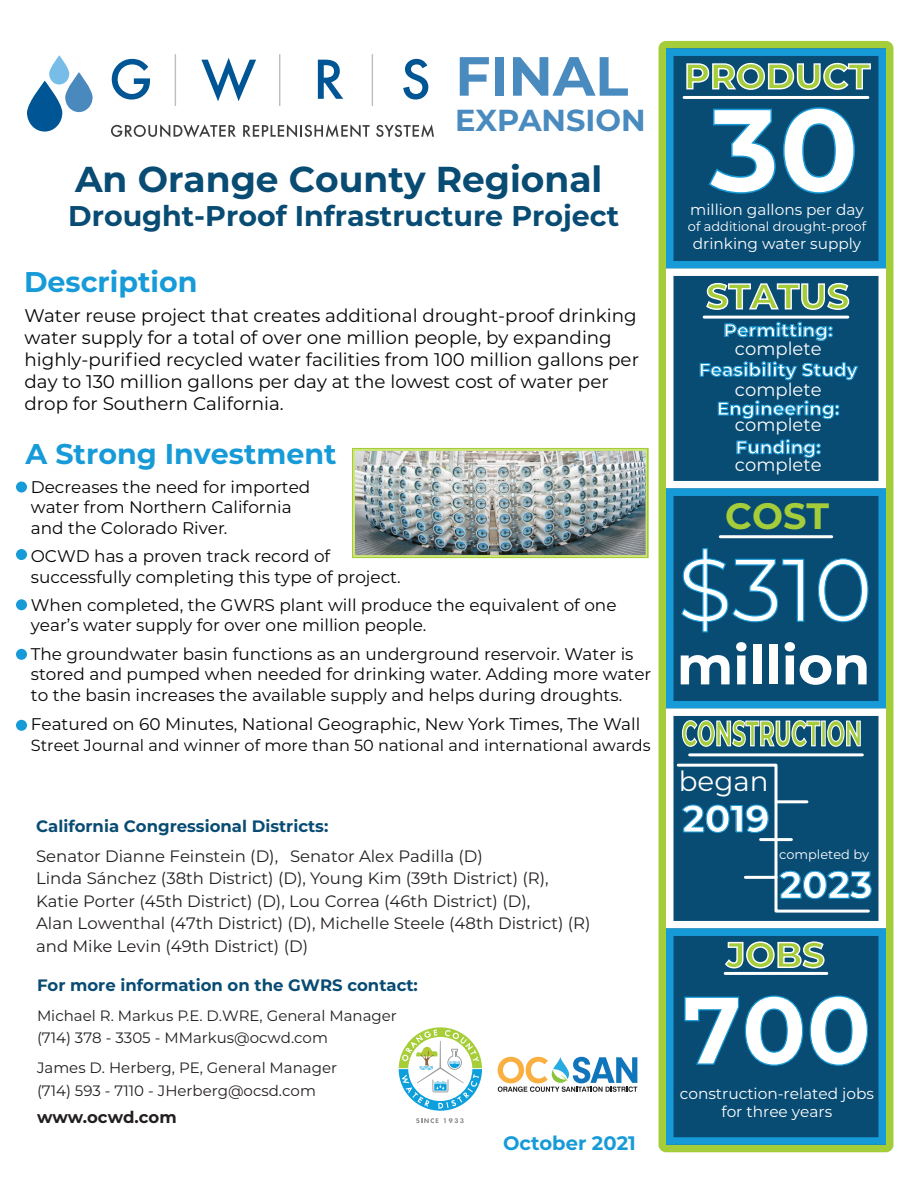
<style>
.page{position:relative;width:918px;height:1188px;background:#fff}
.page>*{position:absolute;margin:0;border:0;box-sizing:border-box;transform-origin:0 0}
.t1{font:700 117.3px "Montserrat";color:#fff}
.t2{font:700 95.4px "Montserrat";color:#fff}
.t3{font:88.5px "Montserrat";color:#fff}
.t4{font:700 55.05px "Montserrat";color:#498abf}
.t5{font:700 53.7px "Montserrat";color:#fff}
.t6{font:700 37.95px "Montserrat";color:#fff}
.t7{font:700 36.6px "Montserrat";color:#a5cd3a}
.t8{font:700 36px "Montserrat";color:#084b73}
.t9{font:700 35.25px "Montserrat";color:#a5cd3a}
.t10{font:700 35.25px "Montserrat";color:#a5cd3a;scale:.6 1}
.t11{font:700 30.3px "Montserrat";color:#498abf}
.t12{font:700 28.5px "Montserrat";color:#084b73}
.t13{font:700 28.5px "Montserrat";color:#179bd8}
.t14{font:27.75px "Montserrat";color:#fff}
.t15{font:700 19.5px "Montserrat";color:#179bd8}
.t16{font:18.3px/21.9px "Montserrat";color:#040503}
.t17{font:700 18.3px "Montserrat";color:#fff}
.t18{font:18px "Montserrat";color:#fff}
.t19{font:16.95px/20.2px "Montserrat";color:#040503}
.t20{font:16.5px/22.5px "Montserrat";color:#231f20}
.t21{font:700 16.5px "Montserrat";color:#084b73}
.t22{font:700 16.5px "Montserrat";color:#231f20}
.t23{font:16.05px "Montserrat";color:#040503}
.t24{font:15.45px/18.5px "Montserrat";color:#fff;text-align:center}
.t25{font:15.3px "Montserrat";color:#fff}
.t26{font:15px/22.5px "Montserrat";color:#231f20}
.t27{font:12.9px "Montserrat";color:#fff}
</style>
<div class="page">
<div style="left:352px;top:448px;width:297px;height:110px;border:3px solid #a5cd3a"></div>
<img style="left:353px;top:449px;width:294px;height:108px">
<div style="left:16px;top:482px;width:11px;height:11px;background:#179bd8;border-radius:50%"></div>
<div style="left:16px;top:549px;width:11px;height:11px;background:#179bd8;border-radius:50%"></div>
<div style="left:16px;top:599px;width:11px;height:11px;background:#179bd8;border-radius:50%"></div>
<div style="left:16px;top:649px;width:11px;height:11px;background:#179bd8;border-radius:50%"></div>
<div style="left:16px;top:720px;width:11px;height:11px;background:#179bd8;border-radius:50%"></div>
<div style="left:659px;top:41px;width:235px;height:1111px;background:#a5cd3a"></div>
<svg style="left:666px;top:48px;width:220px;height:220px;background:#0b5c88"></svg>
<svg style="left:666px;top:268px;width:220px;height:220px;fill:#084b73"></svg>
<svg style="left:666px;top:488px;width:220px;height:220px;background:#0b5a85"></svg>
<svg style="left:666px;top:708px;width:220px;height:220px"></svg>
<svg style="left:666px;top:928px;width:220px;height:217px;background:#0b5b87"></svg>
<svg style="left:705px;top:282px;width:145px;height:29px;background:#417593"></svg>
<svg style="left:681px;top:720px;width:140px;height:27px;background:#477997"></svg>
<div style="left:821px;top:721px;width:5px;height:25px;border:1px solid #fff"></div>
<svg style="left:827px;top:720px;width:34px;height:27px"></svg>
<svg style="left:724px;top:941px;width:101px;height:28px;background:#477997"></svg>
<svg style="left:675px;top:762px;width:197px;height:152px;background:#10537a"></svg>
<svg style="left:684px;top:995px;width:185px;height:71px;background:#09517b"></svg>
<svg style="left:708px;top:107px;width:148px;height:87px;background:#09527c"></svg>
<hr style="left:776px;top:800px;width:31px;height:3px;background:#fff">
<hr style="left:761px;top:838px;width:30px;height:3px;background:#fff">
<hr style="left:745px;top:876px;width:31px;height:3px;background:#fff">
<svg style="left:700px;top:362px;width:158px;height:18px;background:#0c618f"></svg>
<svg style="left:725px;top:322px;width:107px;height:19px;background:#0b5f8d"></svg>
<svg style="left:718px;top:400px;width:121px;height:19px;background:#0b608e"></svg>
<svg style="left:737px;top:439px;width:83px;height:19px;background:#0b5f8d"></svg>
<svg style="left:680px;top:548px;width:125px;height:85px;background:#09527c"></svg>
<svg style="left:817px;top:558px;width:52px;height:65px;background:#09537d"></svg>
<hr style="left:704px;top:316px;width:144px;height:3px;background:#fff">
<svg style="left:686px;top:62px;width:186px;height:29px;background:#407492"></svg>
<hr style="left:684px;top:96px;width:184px;height:3px;background:#fff">
<hr style="left:720px;top:535px;width:112px;height:3px;background:#fff">
<hr style="left:690px;top:753px;width:172px;height:3px;background:#fff">
<hr style="left:725px;top:972px;width:102px;height:3px;background:#fff">
<svg style="left:399px;top:1027px;width:83px;height:84px"></svg>
<svg style="left:416px;top:1118px;width:48px;height:5px"></svg>
<hr style="left:175px;top:54px;width:1px;height:52px;background:#bcbdc0">
<hr style="left:279px;top:54px;width:1px;height:52px;background:#bcbdc0">
<hr style="left:372px;top:54px;width:1px;height:52px;background:#bcbdc0">
<svg style="left:112px;top:59px;width:38px;height:41px"></svg>
<svg style="left:201px;top:58px;width:55px;height:43px"></svg>
<svg style="left:318px;top:60px;width:25px;height:39px"></svg>
<svg style="left:403px;top:59px;width:25px;height:41px"></svg>
<svg style="left:27px;top:55px;width:66px;height:77px"></svg>
<svg style="left:111px;top:124px;width:125px;height:13px"></svg>
<svg style="left:243px;top:124px;width:127px;height:13px"></svg>
<svg style="left:376px;top:124px;width:58px;height:13px"></svg>
<svg style="left:498px;top:1057px;width:139px;height:35px"></svg>
<h3 class="t4" style="left:455px;top:36px;width:175px">FINAL</h3>
<h3 class="t11" style="left:455px;top:98px;width:192px">EXPANSION</h3>
<h3 class="t8" style="left:75px;top:154px;width:529px">An Orange County Regional</h3>
<h3 class="t12" style="left:68px;top:196px;width:552px">Drought-Proof Infrastructure Project</h3>
<h3 class="t13" style="left:24px;top:262px;width:175px">Description</h3>
<p class="t16" style="left:25px;top:304px;width:616px">Water reuse project that creates additional drought-proof drinking water supply for a total of over one million people, by expanding highly-purified recycled water facilities from 100 million gallons per day to 130 million gallons per day at the lowest cost of water per drop for Southern California.</p>
<h3 class="t13" style="left:25px;top:433px;width:313px">A Strong Investment</h3>
<p class="t19" style="left:31px;top:476px;width:281px">Decreases the need for imported water from Northern California and the Colorado River.</p>
<p class="t19" style="left:31px;top:544px;width:371px;line-height:21.1px">OCWD has a proven track record of successfully completing this type of project.</p>
<p class="t19" style="left:31px;top:594px;width:587px">When completed, the GWRS plant will produce the equivalent of one year’s water supply for over one million people.</p>
<p class="t19" style="left:31px;top:643px;width:622px">The groundwater basin functions as an underground reservoir. Water is stored and pumped when needed for drinking water. Adding more water to the basin increases the available supply and helps during droughts.</p>
<p class="t19" style="left:31px;top:714px;width:611px">Featured on 60 Minutes, National Geographic, New York Times, The Wall</p>
<p class="t23" style="left:31px;top:735px;width:621px">Street Journal and winner of more than 50 national and international awards</p>
<p class="t21" style="left:36px;top:814px;width:294px">California Congressional Districts:</p>
<p class="t20" style="left:36px;top:844px;width:556px">Senator Dianne Feinstein (D), Senator Alex Padilla (D)<br>Linda Sánchez (38th District) (D), Young Kim (39th District) (R), Katie Porter (45th District) (D), Lou Correa (46th District) (D),<br>Alan Lowenthal (47th District) (D), Michelle Steele (48th District) (R) and Mike Levin (49th District) (D)</p>
<p class="t21" style="left:37px;top:973px;width:382px">For more information on the GWRS contact:</p>
<p class="t26" style="left:37px;top:1004px;width:361px">Michael R. Markus P.E. D.WRE, General Manager (714) 378 - 3305 - MMarkus@ocwd.com</p>
<p class="t26" style="left:37px;top:1056px;width:302px">James D. Herberg, PE, General Manager (714) 593 - 7110 - JHerberg@ocsd.com</p>
<p class="t22" style="left:37px;top:1105px;width:141px">www.ocwd.com</p>
<p class="t15" style="left:503px;top:1129px;width:134px">October 2021</p>
<h3 class="t9" style="left:684px;top:51px;width:188px">PRODUCT</h3>
<h1 class="t1" style="left:710px;top:65px;width:151px">30</h1>
<p class="t25" style="left:690px;top:199px;width:175px">million gallons per day</p>
<p class="t27" style="left:688px;top:217px;width:180px">of additional drought-proof</p>
<p class="t25" style="left:693px;top:233px;width:170px">drinking water supply</p>
<h3 class="t9" style="left:706px;top:271px;width:145px">STATUS</h3>
<p class="t17" style="left:724px;top:317px;width:111px">Permitting:</p>
<p class="t18" style="left:735px;top:337px;width:88px">complete</p>
<p class="t17" style="left:699px;top:357px;width:160px">Feasibility Study</p>
<p class="t18" style="left:735px;top:377px;width:88px">complete</p>
<p class="t17" style="left:717px;top:395px;width:124px">Engineering:</p>
<p class="t18" style="left:735px;top:452px;width:88px">complete</p>
<p class="t18" style="left:735px;top:412px;width:88px">complete</p>
<p class="t17" style="left:736px;top:434px;width:87px">Funding:</p>
<h3 class="t7" style="left:725px;top:490px;width:105px">COST</h3>
<h3 class="t3" style="left:678px;top:529px;width:196px">$310</h3>
<h3 class="t5" style="left:677px;top:627px;width:195px">million</h3>
<h3 class="t10" style="left:682px;top:708px;width:302px">CONSTRUCTION</h3>
<h3 class="t14" style="left:679px;top:763px;width:91px">began</h3>
<h3 class="t6" style="left:682px;top:791px;width:89px">2019</h3>
<p class="t27" style="left:779px;top:845px;width:92px">completed by</p>
<h3 class="t6" style="left:780px;top:857px;width:94px">2023</h3>
<h3 class="t9" style="left:726px;top:929px;width:100px">JOBS</h3>
<h2 class="t2" style="left:682px;top:961px;width:190px">700</h2>
<p class="t24" style="left:680px;top:1084px;width:196px">construction-related jobs for three years</p>
</div>
